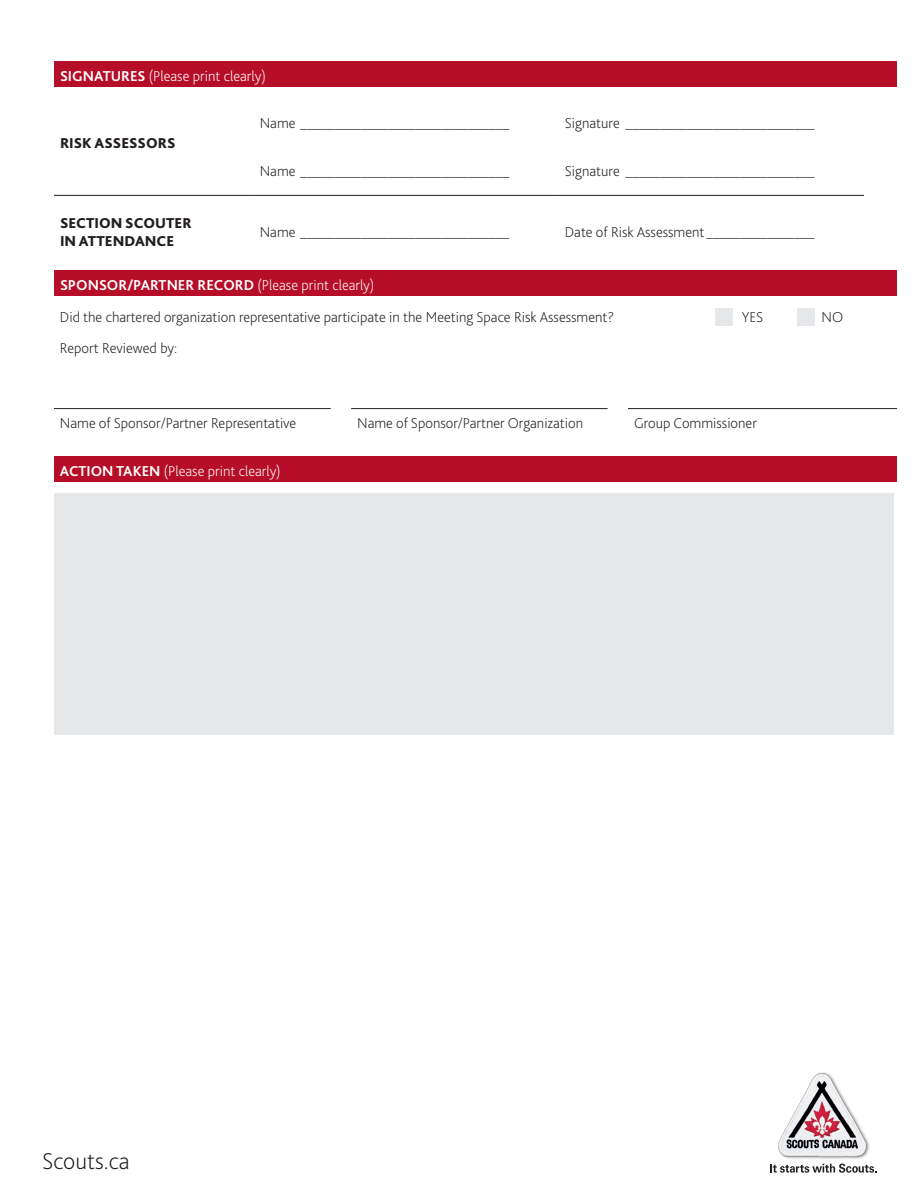
<style>
.page{position:relative;width:918px;height:1188px;background:#fff}
.page>*{position:absolute;margin:0;border:0;box-sizing:border-box;transform-origin:0 0}
.t1{font:200 24px "Bliss 2";color:#231f20}
.t2{font:200 15px "Bliss 2";color:#231f20}
.t3{font:200 15px "Bliss 2";color:#fff}
.t4{font:700 15px "Bliss 2";color:#fff}
.t5{font:800 15px/18px "Bliss 2";color:#231f20}
.s1{font-weight:700}
.s2{font-weight:200}
</style>
<div class="page">
<div style="left:54px;top:61px;width:843px;height:26px;background:#b60e28"></div>
<hr style="left:254px;top:195px;width:305px;height:1px;background:#231f20">
<hr style="left:559px;top:195px;width:305px;height:1px;background:#231f20">
<hr style="left:54px;top:195px;width:200px;height:1px;background:#231f20">
<div style="left:54px;top:271px;width:843px;height:25px;background:#b60e28"></div>
<hr style="left:351px;top:408px;width:257px;height:1px;background:#231f20">
<hr style="left:628px;top:408px;width:269px;height:1px;background:#231f20">
<hr style="left:54px;top:408px;width:277px;height:1px;background:#231f20">
<div style="left:54px;top:456px;width:843px;height:26px;background:#b60e28"></div>
<img style="left:778px;top:1072px;width:92px;height:92px">
<svg style="left:770px;top:1164px;width:107px;height:9px"></svg>
<div style="left:54px;top:493px;width:839px;height:241px;background:#e6e7e9"></div>
<div style="left:715px;top:308px;width:18px;height:18px;background:#e6e7e9"></div>
<div style="left:797px;top:308px;width:18px;height:18px;background:#e6e7e9"></div>
<p class="t3" style="left:60px;top:66px;width:207px"><span class="s1">SIGNATURES</span> (Please print clearly)</p>
<p class="t5" style="left:60px;top:133px;width:117px">RISK ASSESSORS</p>
<p class="t2" style="left:260px;top:114px;width:251px">Name _______________________________</p>
<p class="t2" style="left:565px;top:114px;width:251px">Signature ____________________________</p>
<p class="t2" style="left:260px;top:162px;width:251px">Name _______________________________</p>
<p class="t2" style="left:565px;top:162px;width:251px">Signature ____________________________</p>
<p class="t5" style="left:60px;top:213px;width:133px">SECTION SCOUTER<br>IN ATTENDANCE</p>
<p class="t2" style="left:260px;top:222px;width:251px">Name _______________________________</p>
<p class="t2" style="left:565px;top:222px;width:251px">Date of Risk Assessment ________________</p>
<p class="t4" style="left:60px;top:276px;width:316px">SPONSOR/PARTNER RECORD <span class="s2">(Please print clearly)</span></p>
<p class="t2" style="left:60px;top:307px;width:556px">Did the chartered organization representative participate in the Meeting Space Risk Assessment?</p>
<p class="t2" style="left:742px;top:307px;width:23px">YES</p>
<p class="t2" style="left:821px;top:307px;width:23px">NO</p>
<p class="t2" style="left:60px;top:339px;width:119px">Report Reviewed by:</p>
<p class="t2" style="left:60px;top:414px;width:238px">Name of Sponsor/Partner Representative</p>
<p class="t2" style="left:357px;top:414px;width:227px">Name of Sponsor/Partner Organization</p>
<p class="t2" style="left:634px;top:414px;width:124px">Group Commissioner</p>
<p class="t3" style="left:60px;top:461px;width:222px"><span class="s1">ACTION TAKEN</span> (Please print clearly)</p>
<p class="t1" style="left:42px;top:1146px;width:89px">Scouts.ca</p>
</div>
